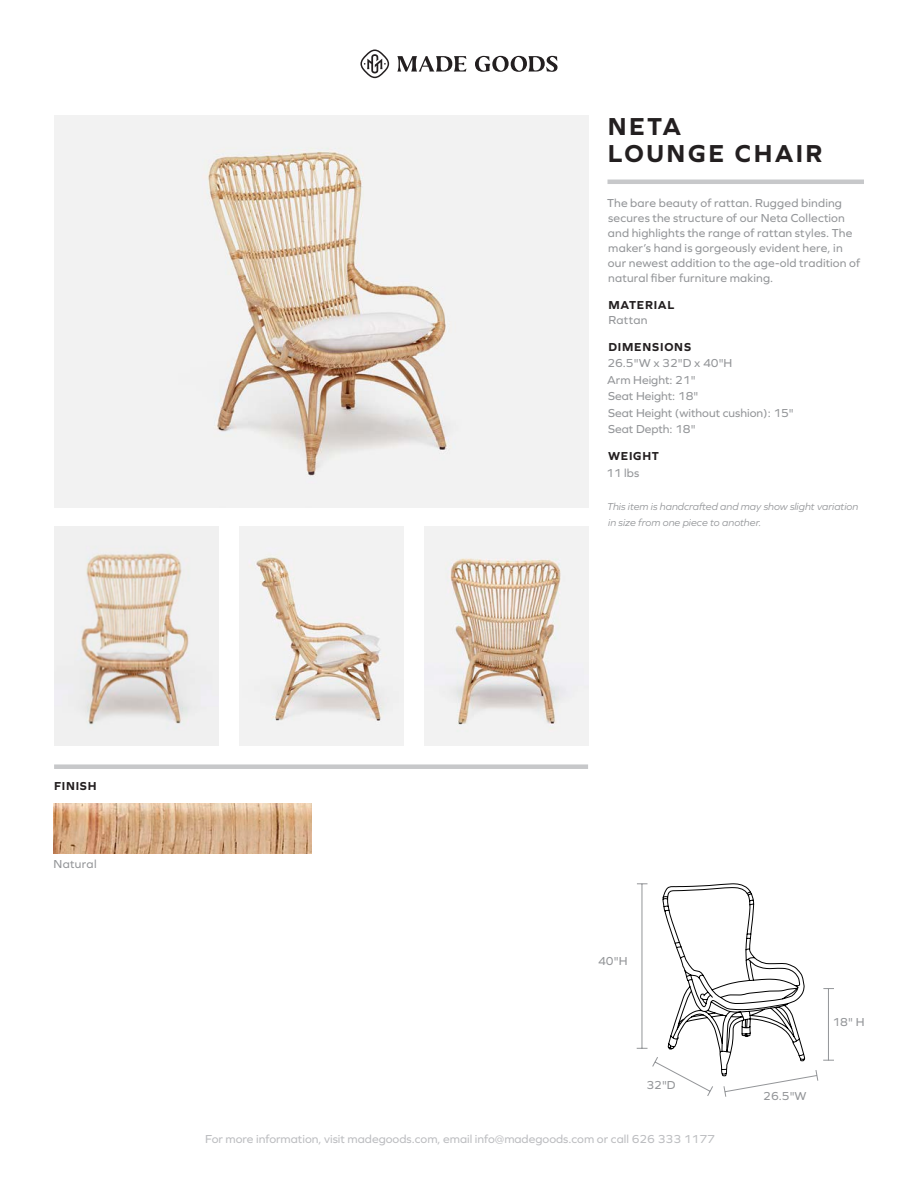
<style>
.page{position:relative;width:918px;height:1188px;background:#fff}
.page>*{position:absolute;margin:0;border:0;box-sizing:border-box;transform-origin:0 0}
.t1{font:700 25.5px "Graphie";letter-spacing:.095em;color:#231f20}
.t2{font:12px/15px "Graphie";letter-spacing:.015em;color:#939598}
.t3{font:12px "Graphie";color:#bcbdc0}
.t4{font:700 12px "Graphie";letter-spacing:.065em;color:#231f20}
.t5{font:italic 10.5px/16.5px "Graphie";color:#939598}
</style>
<div class="page">
<hr style="left:608px;top:180px;width:256px;height:4px;background:#c7c8ca">
<svg style="left:397px;top:56px;width:161px;height:16px"></svg>
<svg style="left:360px;top:50px;width:29px;height:28px"></svg>
<img style="left:54px;top:116px;width:534px;height:392px">
<div style="left:54px;top:764px;width:534px;height:5px;background:#c7c8ca"></div>
<img style="left:54px;top:803px;width:258px;height:51px">
<img style="left:54px;top:526px;width:164px;height:219px">
<img style="left:239px;top:526px;width:164px;height:219px">
<img style="left:424px;top:526px;width:164px;height:219px">
<svg style="left:637px;top:883px;width:197px;height:214px"></svg>
<p class="t4" style="left:54px;top:779px;width:44px">FINISH</p>
<p class="t2" style="left:54px;top:856px;width:44px">Natural</p>
<p class="t1" style="left:608px;top:111px;width:75px">NETA</p>
<p class="t1" style="left:608px;top:138px;width:216px">LOUNGE CHAIR</p>
<p class="t2" style="left:607px;top:195px;width:255px">The bare beauty of rattan. Rugged binding secures the structure of our Neta Collection and highlights the range of rattan styles. The maker’s hand is gorgeously evident here, in our newest addition to the age-old tradition of natural fiber furniture making.</p>
<p class="t4" style="left:608px;top:298px;width:67px">MATERIAL</p>
<p class="t2" style="left:608px;top:312px;width:41px">Rattan</p>
<p class="t4" style="left:608px;top:340px;width:84px">DIMENSIONS</p>
<p class="t2" style="left:607px;top:355px;width:127px">26.5"W x 32"D x 40"H</p>
<p class="t2" style="left:607px;top:372px;width:90px">Arm Height: 21"</p>
<p class="t2" style="left:608px;top:388px;width:92px">Seat Height: 18"</p>
<p class="t2" style="left:608px;top:405px;width:187px">Seat Height (without cushion): 15"</p>
<p class="t2" style="left:608px;top:421px;width:89px">Seat Depth: 18"</p>
<p class="t4" style="left:608px;top:449px;width:52px">WEIGHT</p>
<p class="t2" style="left:606px;top:465px;width:35px">11 lbs</p>
<p class="t5" style="left:607px;top:498px;width:253px">This item is handcrafted and may show slight variation in size from one piece to another.</p>
<p class="t2" style="left:598px;top:954px;width:31px">40"H</p>
<p class="t2" style="left:646px;top:1078px;width:31px">32"D</p>
<p class="t3" style="left:205px;top:1132px;width:511px">For more information, visit madegoods.com, email info@madegoods.com or call 626 333 1177</p>
<p class="t2" style="left:763px;top:1088px;width:45px">26.5"W</p>
<p class="t2" style="left:833px;top:1014px;width:33px">18" H</p>
</div>
